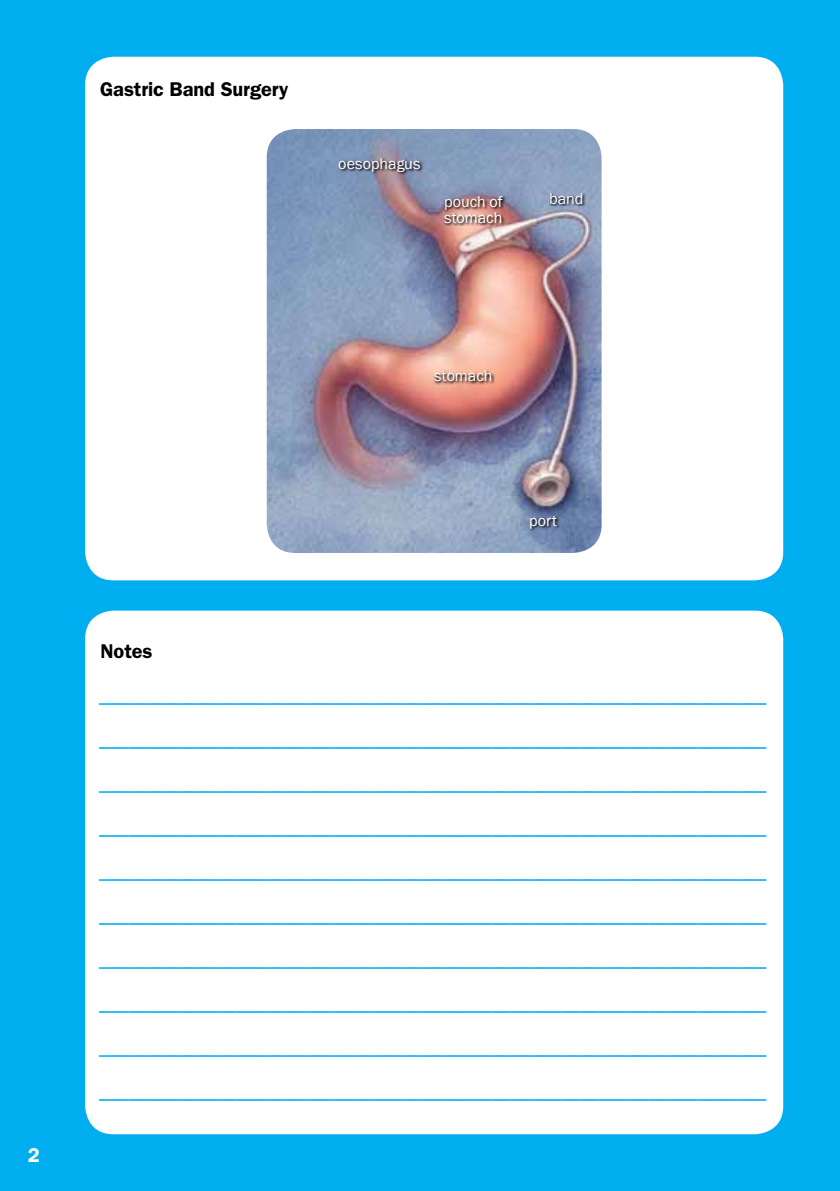
<style>
.page{position:relative;width:840px;height:1191px;background:#fff}
.page>*{position:absolute;margin:0;border:0;box-sizing:border-box;transform-origin:0 0}
.t1{font:20px "Franklin Gothic";color:#00aeef}
.t2{font:600 20px "Franklin Gothic";letter-spacing:-.005em;color:#000}
.t3{font:600 20px "Franklin Gothic";color:#fff}
.t4{font:16px/16px "Franklin Gothic";color:#fff}
</style>
<div class="page">
<div style="left:0;top:0;width:839px;height:1191px;background:#00aeef"></div>
<div style="left:85px;top:610px;width:697px;height:524px;background:#fff;border-radius:28px"></div>
<div style="left:85px;top:57px;width:697px;height:523px;background:#fff;border-radius:28px"></div>
<img style="left:266px;top:129px;width:335px;height:424px">
<svg style="left:443px;top:195px;width:63px;height:31px;background:#9d7270"></svg>
<svg style="left:548px;top:192px;width:37px;height:16px"></svg>
<svg style="left:529px;top:515px;width:31px;height:17px"></svg>
<svg style="left:433px;top:370px;width:62px;height:15px"></svg>
<svg style="left:337px;top:157px;width:87px;height:18px;background:#6b7187"></svg>
<p class="t3" style="left:28px;top:1143px;width:14px">2</p>
<p class="t2" style="left:100px;top:77px;width:190px">Gastric Band Surgery</p>
<p class="t4" style="left:338px;top:156px;width:84px">oesophagus</p>
<p class="t4" style="left:444px;top:194px;width:60px">pouch of stomach</p>
<p class="t4" style="left:549px;top:191px;width:36px">band</p>
<p class="t2" style="left:100px;top:639px;width:54px">Notes</p>
<p class="t4" style="left:434px;top:368px;width:60px">stomach</p>
<p class="t4" style="left:529px;top:513px;width:29px">port</p>
<p class="t1" style="left:99px;top:683px;width:668px">____________________________________________________________________</p>
<p class="t1" style="left:99px;top:727px;width:668px">____________________________________________________________________</p>
<p class="t1" style="left:99px;top:771px;width:668px">____________________________________________________________________</p>
<p class="t1" style="left:99px;top:815px;width:668px">____________________________________________________________________</p>
<p class="t1" style="left:99px;top:859px;width:668px">____________________________________________________________________</p>
<p class="t1" style="left:99px;top:903px;width:668px">____________________________________________________________________</p>
<p class="t1" style="left:99px;top:947px;width:668px">____________________________________________________________________</p>
<p class="t1" style="left:99px;top:991px;width:668px">____________________________________________________________________</p>
<p class="t1" style="left:99px;top:1035px;width:668px">____________________________________________________________________</p>
<p class="t1" style="left:99px;top:1079px;width:668px">____________________________________________________________________</p>
</div>
